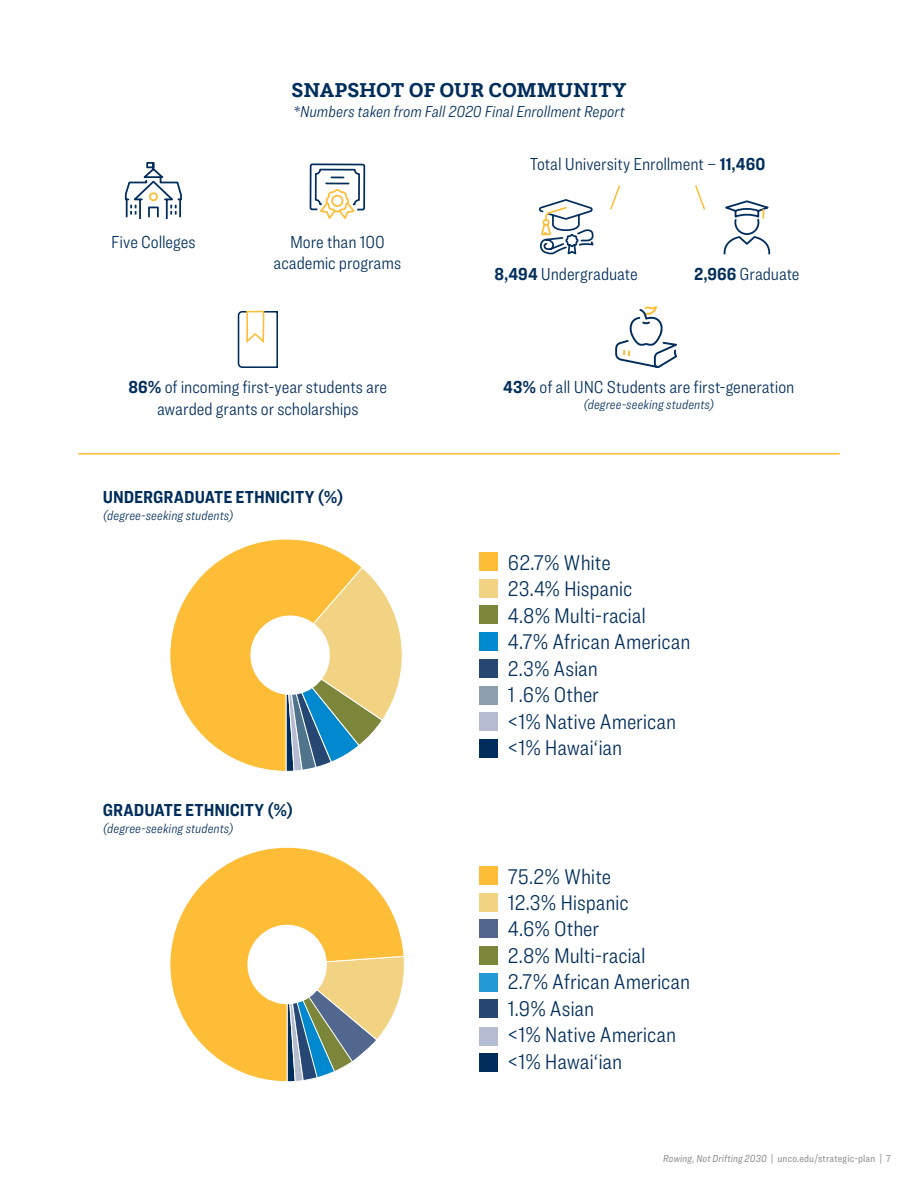
<style>
.page{position:relative;width:918px;height:1188px;background:#fff}
.page>*{position:absolute;margin:0;border:0;box-sizing:border-box;transform-origin:0 0}
.t1{font:300 22.05px/26.5px "Ringside Condensed";letter-spacing:-.005em;color:#002d5b}
.t2{font:700 21px "Questa Slab";color:#002d5b}
.t3{font:300 18px/21.6px "Ringside Condensed";letter-spacing:-.005em;color:#002d5b;text-align:center}
.t4{font:700 18px "Ringside Condensed";color:#002d5b}
.t5{font:italic 300 16.5px "Ringside Condensed";color:#002d5b}
.t6{font:italic 300 13.5px "Ringside Condensed";letter-spacing:.01em;color:#002d5b}
.t7{font:10.5px "Ringside Condensed";letter-spacing:.02em;color:#8a8a8d}
.s1{font-weight:700}
.s2{font-style:italic}
</style>
<div class="page">
<svg style="left:309px;top:163px;width:57px;height:56px"></svg>
<svg style="left:124px;top:162px;width:58px;height:57px"></svg>
<svg style="left:615px;top:306px;width:62px;height:62px"></svg>
<svg style="left:723px;top:200px;width:48px;height:55px"></svg>
<svg style="left:237px;top:310px;width:41px;height:58px"></svg>
<hr style="left:78px;top:453px;width:762px;height:2px;background:#febd36">
<div style="left:479px;top:552px;width:18px;height:19px;background:#febd36"></div>
<div style="left:479px;top:633px;width:18px;height:18px;background:#0089ce"></div>
<div style="left:479px;top:606px;width:18px;height:18px;background:#7b863a"></div>
<div style="left:479px;top:686px;width:18px;height:18px;background:#8d9eaf"></div>
<div style="left:479px;top:739px;width:18px;height:19px;background:#002d5b"></div>
<div style="left:479px;top:579px;width:18px;height:18px;background:#f2d384"></div>
<div style="left:479px;top:659px;width:18px;height:18px;background:#264772"></div>
<div style="left:479px;top:713px;width:18px;height:18px;background:#b5bbd0"></div>
<svg style="left:364px;top:570px;width:38px;height:171px"></svg>
<svg style="left:169px;top:539px;width:195px;height:233px"></svg>
<div style="left:250px;top:615px;width:80px;height:80px;background:#fff;border-radius:50%"></div>
<div style="left:479px;top:866px;width:18px;height:18px;background:#febd36"></div>
<div style="left:479px;top:946px;width:18px;height:19px;background:#7b863a"></div>
<div style="left:479px;top:920px;width:18px;height:18px;background:#51658d"></div>
<div style="left:479px;top:1000px;width:18px;height:18px;background:#264772"></div>
<div style="left:479px;top:1054px;width:18px;height:18px;background:#002d5b"></div>
<div style="left:479px;top:893px;width:18px;height:18px;background:#f2d384"></div>
<div style="left:479px;top:973px;width:18px;height:18px;background:#2399d6"></div>
<div style="left:479px;top:1027px;width:18px;height:18px;background:#b5bbd0"></div>
<svg style="left:169px;top:847px;width:235px;height:235px"></svg>
<div style="left:247px;top:925px;width:80px;height:79px;background:#fff;border-radius:50%"></div>
<svg style="left:610px;top:185px;width:11px;height:25px"></svg>
<svg style="left:695px;top:185px;width:10px;height:25px"></svg>
<svg style="left:539px;top:199px;width:55px;height:56px"></svg>
<p class="t2" style="left:292px;top:76px;width:336px">SNAPSHOT OF OUR COMMUNITY</p>
<p class="t5" style="left:293px;top:100px;width:333px">*Numbers taken from Fall 2020 Final Enrollment Report</p>
<p class="t3" style="left:111px;top:231px;width:86px">Five Colleges</p>
<p class="t3" style="left:274px;top:231px;width:129px">More than 100 academic programs</p>
<p class="t3" style="left:128px;top:376px;width:260px"><span class="s1">86%</span> of incoming first-year students are awarded grants or scholarships</p>
<p class="t4" style="left:103px;top:485px;width:242px">UNDERGRADUATE ETHNICITY (%)</p>
<p class="t6" style="left:103px;top:506px;width:132px">(degree-seeking students)</p>
<p class="t4" style="left:103px;top:798px;width:192px">GRADUATE ETHNICITY (%)</p>
<p class="t6" style="left:103px;top:819px;width:132px">(degree-seeking students)</p>
<p class="t3" style="left:530px;top:153px;width:237px">Total University Enrollment – <span class="s1">11,460</span></p>
<p class="t3" style="left:495px;top:263px;width:145px"><span class="s1">8,494</span> Undergraduate</p>
<p class="t3" style="left:694px;top:263px;width:107px"><span class="s1">2,966</span> Graduate</p>
<p class="t3" style="left:503px;top:376px;width:293px"><span class="s1">43%</span> of all UNC Students are first-generation</p>
<p class="t6" style="left:583px;top:396px;width:132px">(degree-seeking students)</p>
<p class="t1" style="left:508px;top:549px;width:184px">62.7% White<br>23.4% Hispanic<br>4.8% Multi-racial<br>4.7% African American<br>2.3% Asian<br>1 .6% Other<br>&lt;1% Native American &lt;1% Hawai‘ian</p>
<p class="t1" style="left:508px;top:863px;width:184px">75.2% White<br>12.3% Hispanic<br>4.6% Other<br>2.8% Multi-racial<br>2.7% African American<br>1.9% Asian<br>&lt;1% Native American &lt;1% Hawai‘ian</p>
<p class="t7" style="left:663px;top:1151px;width:229px"><span class="s2">Rowing, Not Drifting 2030</span> | unco.edu/strategic-plan | 7</p>
</div>
